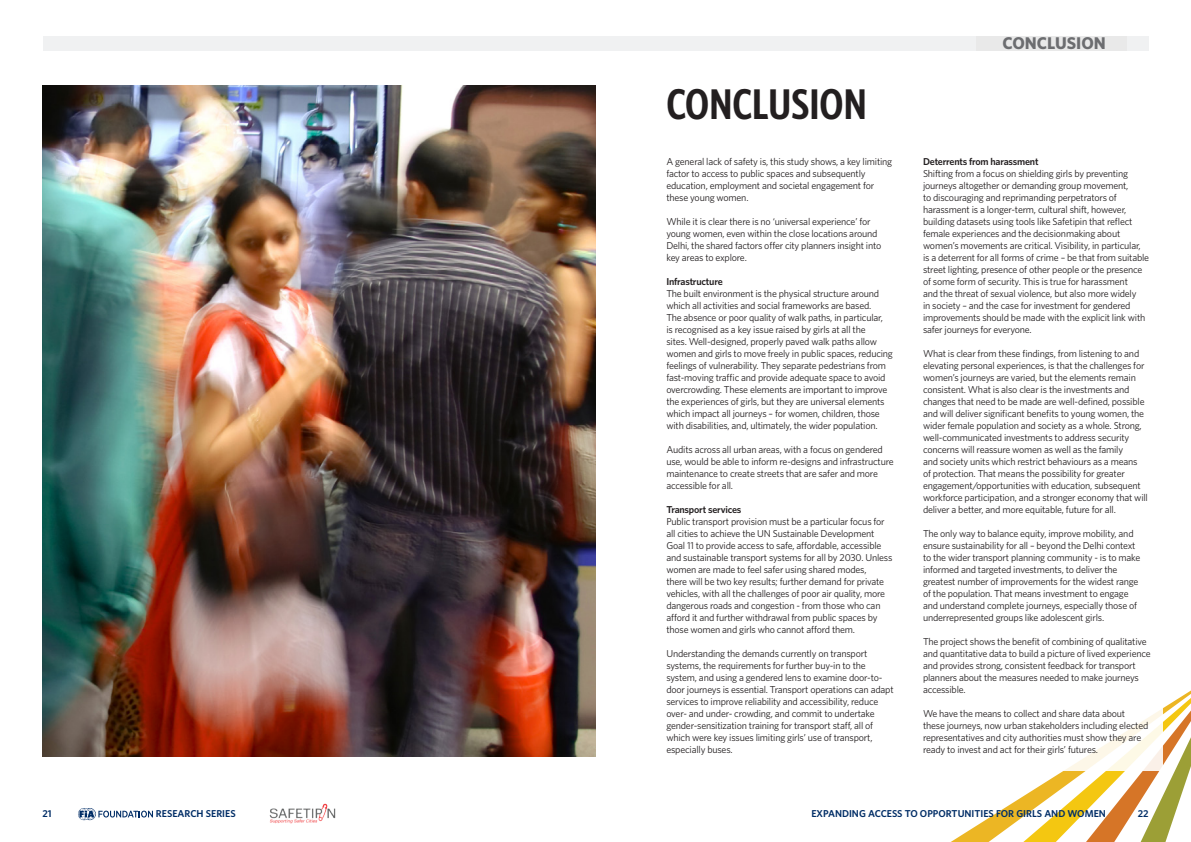
<style>
.page{position:relative;width:1191px;height:842px;background:#fff}
.page>*{position:absolute;margin:0;border:0;box-sizing:border-box;transform-origin:0 0}
.t1{font:600 43px "Whitney Condensed";color:#231f20}
.Section_Heading_-_Sm{font:700 17px "Whitney";color:#6c6d70}
.t2{font:10px/12px "Whitney";letter-spacing:-.02em;color:#231f20}
.Page_Number{font:600 10px "Whitney";color:#002d66}
.t3{font:600 10px "Whitney";letter-spacing:-.02em;color:#231f20}
</style>
<div class="page">
<img style="left:269px;top:804px;width:67px;height:19px">
<svg style="left:951px;top:690px;width:240px;height:152px"></svg>
<div style="left:652px;top:670px;width:510px;height:101px;background:#fff"></div>
<img style="left:43px;top:85px;width:552px;height:672px">
<svg style="left:78px;top:808px;width:75px;height:12px"></svg>
<div style="left:43px;top:36px;width:1105px;height:14px;background:#f0f1f2"></div>
<div style="left:976px;top:36px;width:151px;height:14px;background:#e9e9e9"></div>
<h1 class="t1" style="left:666px;top:77px;width:202px">CONCLUSION</h1>
<p class="t2" style="left:666px;top:155px;width:227px">A general lack of safety is, this study shows, a key limiting factor to access to public spaces and subsequently education, employment and societal engagement for these young women.</p>
<p class="t2" style="left:666px;top:215px;width:216px">While it is clear there is no ‘universal experience’ for young women, even within the close locations around Delhi, the shared factors offer city planners insight into key areas to explore.</p>
<p class="t3" style="left:666px;top:274px;width:58px">Infrastructure</p>
<p class="t2" style="left:666px;top:287px;width:228px">The built environment is the physical structure around which all activities and social frameworks are based.<br>The absence or poor quality of walk paths, in particular,<br>is recognised as a key issue raised by girls at all the<br>sites. Well-designed, properly paved walk paths allow women and girls to move freely in public spaces, reducing feelings of vulnerability. They separate pedestrians from fast-moving traffic and provide adequate space to avoid overcrowding. These elements are important to improve the experiences of girls, but they are universal elements which impact all journeys – for women, children, those with disabilities, and, ultimately, the wider population.</p>
<p class="t2" style="left:666px;top:443px;width:229px">Audits across all urban areas, with a focus on gendered use, would be able to inform re-designs and infrastructure maintenance to create streets that are safer and more accessible for all.</p>
<p class="t3" style="left:666px;top:502px;width:76px">Transport services</p>
<p class="t2" style="left:666px;top:515px;width:227px">Public transport provision must be a particular focus for all cities to achieve the UN Sustainable Development Goal 11 to provide access to safe, affordable, accessible and sustainable transport systems for all by 2030. Unless women are made to feel safer using shared modes,<br>there will be two key results; further demand for private vehicles, with all the challenges of poor air quality, more dangerous roads and congestion - from those who can afford it and further withdrawal from public spaces by those women and girls who cannot afford them.</p>
<p class="t2" style="left:666px;top:647px;width:229px">Understanding the demands currently on transport systems, the requirements for further buy-in to the system, and using a gendered lens to examine door-to&shy;door journeys is essential. Transport operations can adapt services to improve reliability and accessibility, reduce over- and under- crowding, and commit to undertake gender-sensitization training for transport staff, all of which were key issues limiting girls’ use of transport, especially buses.</p>
<p class="Section_Heading_-_Sm" style="left:1002px;top:32px;width:105px">CONCLUSION</p>
<p class="t3" style="left:923px;top:154px;width:117px">Deterrents from harassment</p>
<p class="t2" style="left:923px;top:167px;width:228px">Shifting from a focus on shielding girls by preventing journeys altogether or demanding group movement,<br>to discouraging and reprimanding perpetrators of harassment is a longer-term, cultural shift, however, building datasets using tools like Safetipin that reflect female experiences and the decisionmaking about women’s movements are critical. Visibility, in particular, is a deterrent for all forms of crime – be that from suitable street lighting, presence of other people or the presence of some form of security. This is true for harassment<br>and the threat of sexual violence, but also more widely<br>in society – and the case for investment for gendered improvements should be made with the explicit link with safer journeys for everyone.</p>
<p class="t2" style="left:923px;top:347px;width:226px">What is clear from these findings, from listening to and elevating personal experiences, is that the challenges for women’s journeys are varied, but the elements remain consistent. What is also clear is the investments and changes that need to be made are well-defined, possible and will deliver significant benefits to young women, the wider female population and society as a whole. Strong, well-communicated investments to address security concerns will reassure women as well as the family<br>and society units which restrict behaviours as a means of protection. That means the possibility for greater engagement/opportunities with education, subsequent workforce participation, and a stronger economy that will deliver a better, and more equitable, future for all.</p>
<p class="t2" style="left:923px;top:527px;width:219px">The only way to balance equity, improve mobility, and ensure sustainability for all – beyond the Delhi context to the wider transport planning community - is to make informed and targeted investments, to deliver the greatest number of improvements for the widest range of the population. That means investment to engage and understand complete journeys, especially those of underrepresented groups like adolescent girls.</p>
<p class="t2" style="left:923px;top:635px;width:229px">The project shows the benefit of combining of qualitative and quantitative data to build a picture of lived experience and provides strong, consistent feedback for transport planners about the measures needed to make journeys accessible.</p>
<p class="t2" style="left:923px;top:707px;width:227px">We have the means to collect and share data about these journeys, now urban stakeholders including elected representatives and city authorities must show they are ready to invest and act for their girls’ futures.</p>
<p class="Page_Number" style="left:43px;top:807px;width:11px">21</p>
<p class="Page_Number" style="left:156px;top:807px;width:81px">RESEARCH SERIES</p>
<p class="Page_Number" style="left:811px;top:807px;width:296px">EXPANDING ACCESS TO OPPORTUNITIES FOR GIRLS AND WOMEN</p>
<p class="Page_Number" style="left:1137px;top:807px;width:12px">22</p>
</div>
